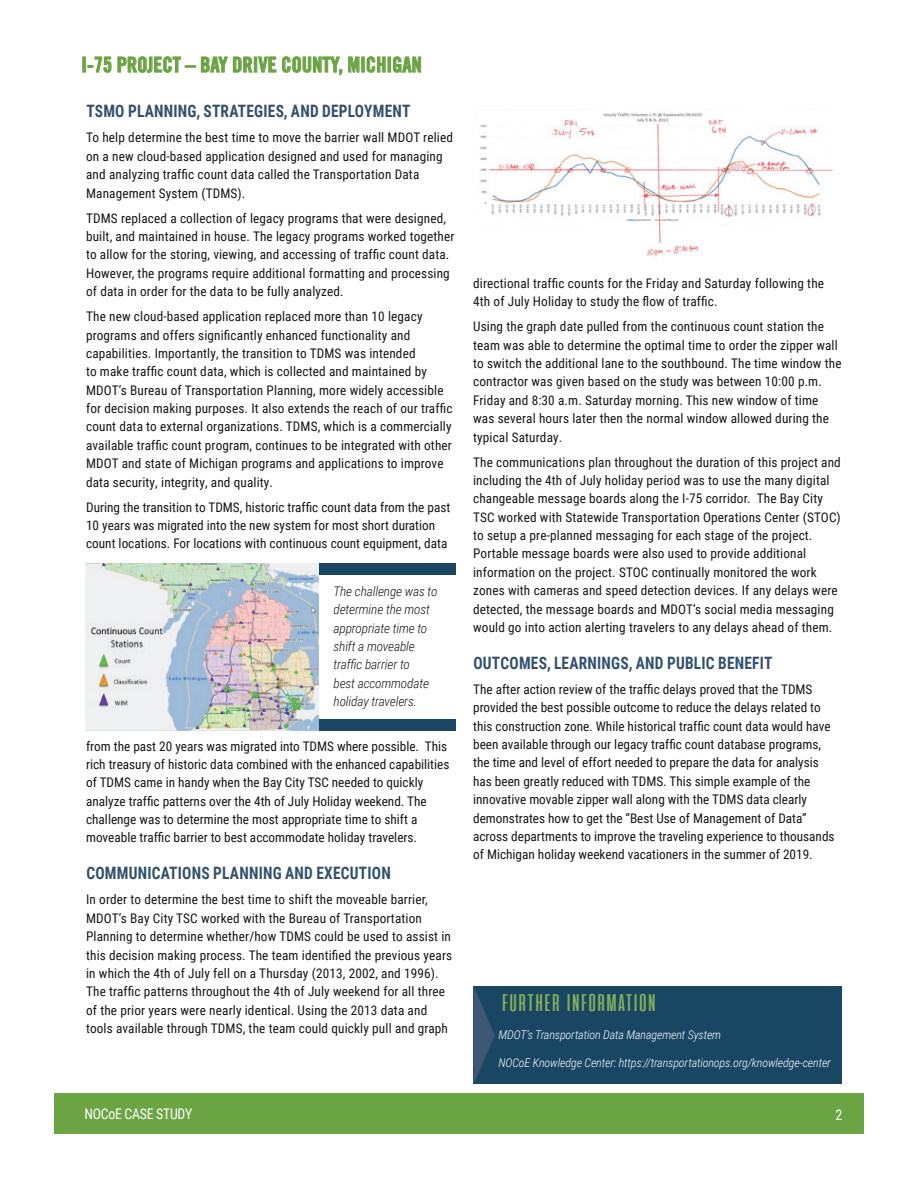
<style>
.page{position:relative;width:918px;height:1188px;background:#fff}
.page>*{position:absolute;margin:0;border:0;box-sizing:border-box;transform-origin:0 0}
.t1{font:24px "Alienscows";letter-spacing:-.15em;color:#83af5a;scale:1.25 1}
.t2{font:21px "Trade Gothic LT Std Bd Cn 20";color:#6aa342}
.t3{font:700 17.1px "Roboto Condensed";letter-spacing:.015em;color:#33516d;scale:.9 1}
.t4{font:14.7px "Roboto Condensed";letter-spacing:-.02em;color:#fff;scale:.94 1}
.t5{font:13.2px/18.3px "Roboto Condensed";letter-spacing:.01em;color:#171616}
.t6{font:italic 300 13.2px/18.3px "Roboto Condensed";letter-spacing:-.01em;color:#171616}
.t7{font:italic 300 12px "Roboto Condensed";letter-spacing:-.01em;color:#fff}
</style>
<div class="page">
<div style="left:54px;top:1093px;width:810px;height:41px;background:#6ba442"></div>
<div style="left:474px;top:986px;width:368px;height:98px;background:#194763"></div>
<svg style="left:474px;top:988px;width:21px;height:95px"></svg>
<div style="left:319px;top:564px;width:136px;height:11px;background:#194763"></div>
<div style="left:319px;top:719px;width:136px;height:11px;background:#194763"></div>
<img style="left:85px;top:564px;width:234px;height:167px">
<img style="left:480px;top:112px;width:353px;height:145px">
<h2 class="t2" style="left:81px;top:52px;width:342px">I-75 PROJECT – BAY DRIVE COUNTY, MICHIGAN</h2>
<p class="t3" style="left:86px;top:99px;width:362px">TSMO PLANNING, STRATEGIES, AND DEPLOYMENT</p>
<p class="t5" style="left:86px;top:128px;width:368px">To help determine the best time to move the barrier wall MDOT relied on a new cloud-based application designed and used for managing and analyzing traffic count data called the Transportation Data Management System (TDMS).</p>
<p class="t5" style="left:86px;top:208px;width:370px">TDMS replaced a collection of legacy programs that were designed, built, and maintained in house. The legacy programs worked together to allow for the storing, viewing, and accessing of traffic count data.<br>However, the programs require additional formatting and processing of data in order for the data to be fully analyzed.</p>
<p class="t5" style="left:86px;top:307px;width:368px">The new cloud-based application replaced more than 10 legacy programs and offers significantly enhanced functionality and capabilities. Importantly, the transition to TDMS was intended<br>to make traffic count data, which is collected and maintained by MDOT’s Bureau of Transportation Planning, more widely accessible for decision making purposes. It also extends the reach of our traffic count data to external organizations. TDMS, which is a commercially available traffic count program, continues to be integrated with other MDOT and state of Michigan programs and applications to improve data security, integrity, and quality.</p>
<p class="t5" style="left:86px;top:497px;width:366px">During the transition to TDMS, historic traffic count data from the past<br>10 years was migrated into the new system for most short duration count locations. For locations with continuous count equipment, data</p>
<p class="t6" style="left:334px;top:582px;width:105px">The challenge was to determine the most appropriate time to shift a moveable traffic barrier to<br>best accommodate holiday travelers.</p>
<p class="t5" style="left:86px;top:736px;width:365px">from the past 20 years was migrated into TDMS where possible. This rich treasury of historic data combined with the enhanced capabilities of TDMS came in handy when the Bay City TSC needed to quickly analyze traffic patterns over the 4th of July Holiday weekend. The challenge was to determine the most appropriate time to shift a moveable traffic barrier to best accommodate holiday travelers.</p>
<p class="t3" style="left:86px;top:861px;width:340px">COMMUNICATIONS PLANNING AND EXECUTION</p>
<p class="t5" style="left:86px;top:890px;width:368px">In order to determine the best time to shift the moveable barrier, MDOT’s Bay City TSC worked with the Bureau of Transportation Planning to determine whether/how TDMS could be used to assist in this decision making process. The team identified the previous years in which the 4th of July fell on a Thursday (2013, 2002, and 1996).<br>The traffic patterns throughout the 4th of July weekend for all three of the prior years were nearly identical. Using the 2013 data and tools available through TDMS, the team could quickly pull and graph</p>
<p class="t5" style="left:473px;top:273px;width:352px">directional traffic counts for the Friday and Saturday following the<br>4th of July Holiday to study the flow of traffic.</p>
<p class="t5" style="left:473px;top:317px;width:370px">Using the graph date pulled from the continuous count station the team was able to determine the optimal time to order the zipper wall to switch the additional lane to the southbound. The time window the contractor was given based on the study was between 10:00 p.m.<br>Friday and 8:30 a.m. Saturday morning. This new window of time was several hours later then the normal window allowed during the typical Saturday.</p>
<p class="t5" style="left:473px;top:452px;width:369px">The communications plan throughout the duration of this project and including the 4th of July holiday period was to use the many digital changeable message boards along the I-75 corridor. The Bay City TSC worked with Statewide Transportation Operations Center (STOC) to setup a pre-planned messaging for each stage of the project.<br>Portable message boards were also used to provide additional information on the project. STOC continually monitored the work zones with cameras and speed detection devices. If any delays were detected, the message boards and MDOT’s social media messaging would go into action alerting travelers to any delays ahead of them.</p>
<p class="t3" style="left:473px;top:651px;width:334px">OUTCOMES, LEARNINGS, AND PUBLIC BENEFIT</p>
<p class="t5" style="left:473px;top:680px;width:363px">The after action review of the traffic delays proved that the TDMS provided the best possible outcome to reduce the delays related to this construction zone. While historical traffic count data would have been available through our legacy traffic count database programs, the time and level of effort needed to prepare the data for analysis has been greatly reduced with TDMS. This simple example of the innovative movable zipper wall along with the TDMS data clearly demonstrates how to get the “Best Use of Management of Data” across departments to improve the traveling experience to thousands of Michigan holiday weekend vacationers in the summer of 2019.</p>
<h1 class="t1" style="left:499px;top:990px;width:129px">FURTHER INFORMATION</h1>
<p class="t7" style="left:499px;top:1027px;width:224px">MDOT’s Transportation Data Management System</p>
<p class="t7" style="left:499px;top:1054px;width:334px">NOCoE Knowledge Center: https://transportationops.org/knowledge-center</p>
<p class="t4" style="left:85px;top:1103px;width:116px">NOCoE CASE STUDY</p>
<p class="t4" style="left:835px;top:1105px;width:9px">2</p>
</div>
